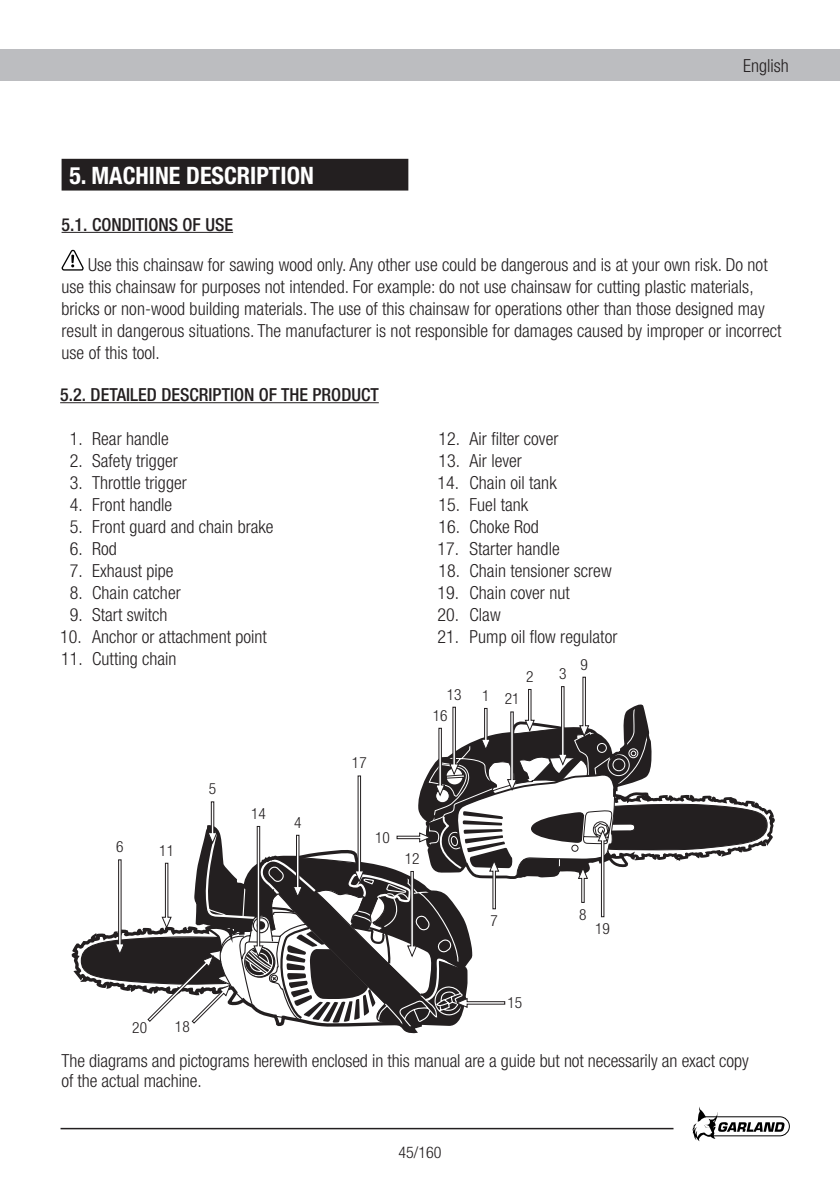
<style>
.page{position:relative;width:840px;height:1191px;background:#fff}
.page>*{position:absolute;margin:0;border:0;box-sizing:border-box;transform-origin:0 0}
.t1{font:700 condensed 24px "Helvetica Neue";color:#fff}
.t2{font:300 condensed 18px/22px "Helvetica Neue";color:#231f20}
.t3{font:500 condensed 18px "Helvetica Neue";color:#231f20}
.t4{font:300 condensed 16px "Helvetica Neue";color:#231f20}
.t5{font:300 condensed 15.4px "Helvetica Neue";color:#231f20}
</style>
<div class="page">
<div style="left:0;top:50px;width:839px;height:31px;background:#bcbdc0"></div>
<svg style="left:692px;top:1107px;width:97px;height:34px"></svg>
<hr style="left:60px;top:1127px;width:613px;height:2px;background:#231f20">
<hr style="left:62px;top:232px;width:171px;height:1px;background:#231f20">
<div style="left:63px;top:160px;width:344px;height:29px;background:#231f20"></div>
<div style="left:62px;top:159px;width:346px;height:31px;border:2px solid #231f20"></div>
<svg style="left:61px;top:250px;width:23px;height:21px"></svg>
<hr style="left:60px;top:402px;width:318px;height:1px;background:#231f20">
<svg style="left:80px;top:676px;width:687px;height:352px"></svg>
<p class="t2" style="left:742px;top:55px;width:47px">English</p>
<h1 class="t1" style="left:69px;top:161px;width:246px">5. MACHINE DESCRIPTION</h1>
<p class="t3" style="left:62px;top:213px;width:173px">5.1. CONDITIONS OF USE</p>
<p class="t2" style="left:62px;top:253px;width:721px;text-indent:26px">Use this chainsaw for sawing wood only. Any other use could be dangerous and is at your own risk. Do not use this chainsaw for purposes not intended. For example: do not use chainsaw for cutting plastic materials, bricks or non-wood building materials. The use of this chainsaw for operations other than those designed may result in dangerous situations. The manufacturer is not responsible for damages caused by improper or incorrect use of this tool.</p>
<p class="t3" style="left:60px;top:384px;width:320px">5.2. DETAILED DESCRIPTION OF THE PRODUCT</p>
<p class="t2" style="left:70px;top:427px;width:101px">1. Rear handle</p>
<p class="t2" style="left:70px;top:449px;width:109px">2. Safety trigger</p>
<p class="t2" style="left:70px;top:471px;width:118px">3. Throttle trigger</p>
<p class="t2" style="left:70px;top:493px;width:104px">4. Front handle</p>
<p class="t2" style="left:70px;top:515px;width:205px">5. Front guard and chain brake</p>
<p class="t2" style="left:70px;top:537px;width:49px">6. Rod</p>
<p class="t2" style="left:70px;top:559px;width:105px">7. Exhaust pipe</p>
<p class="t2" style="left:70px;top:581px;width:112px">8. Chain catcher</p>
<p class="t2" style="left:70px;top:603px;width:99px">9. Start switch</p>
<p class="t2" style="left:60px;top:625px;width:208px">10. Anchor or attachment point</p>
<p class="t2" style="left:61px;top:647px;width:117px">11. Cutting chain</p>
<p class="t2" style="left:438px;top:427px;width:121px">12. Air filter cover</p>
<p class="t2" style="left:438px;top:449px;width:85px">13. Air lever</p>
<p class="t2" style="left:437px;top:471px;width:121px">14. Chain oil tank</p>
<p class="t2" style="left:438px;top:493px;width:91px">15. Fuel tank</p>
<p class="t2" style="left:438px;top:515px;width:102px">16. Choke Rod</p>
<p class="t2" style="left:437px;top:537px;width:124px">17. Starter handle</p>
<p class="t2" style="left:438px;top:559px;width:175px">18. Chain tensioner screw</p>
<p class="t2" style="left:437px;top:581px;width:134px">19. Chain cover nut</p>
<p class="t2" style="left:437px;top:603px;width:65px">20. Claw</p>
<p class="t2" style="left:437px;top:625px;width:181px">21. Pump oil flow regulator</p>
<p class="t5" style="left:580px;top:655px;width:9px">9</p>
<p class="t5" style="left:559px;top:665px;width:9px">3</p>
<p class="t5" style="left:526px;top:667px;width:9px">2</p>
<p class="t5" style="left:116px;top:838px;width:9px">6</p>
<p class="t5" style="left:159px;top:841px;width:16px">11</p>
<p class="t5" style="left:209px;top:780px;width:9px">5</p>
<p class="t5" style="left:251px;top:804px;width:16px">14</p>
<p class="t5" style="left:294px;top:813px;width:9px">4</p>
<p class="t5" style="left:132px;top:1018px;width:16px">20</p>
<p class="t5" style="left:175px;top:1018px;width:16px">18</p>
<p class="t5" style="left:352px;top:754px;width:16px">17</p>
<p class="t5" style="left:446px;top:685px;width:16px">13</p>
<p class="t5" style="left:432px;top:706px;width:16px">16</p>
<p class="t5" style="left:482px;top:686px;width:9px">1</p>
<p class="t5" style="left:504px;top:690px;width:16px">21</p>
<p class="t5" style="left:375px;top:828px;width:16px">10</p>
<p class="t5" style="left:404px;top:849px;width:16px">12</p>
<p class="t5" style="left:490px;top:912px;width:9px">7</p>
<p class="t5" style="left:507px;top:994px;width:16px">15</p>
<p class="t5" style="left:579px;top:905px;width:9px">8</p>
<p class="t5" style="left:595px;top:920px;width:16px">19</p>
<p class="t2" style="left:62px;top:1050px;width:688px;line-height:20px">The diagrams and pictograms herewith enclosed in this manual are a guide but not necessarily an exact copy of the actual machine.</p>
<p class="t4" style="left:398px;top:1143px;width:45px">45/160</p>
</div>
